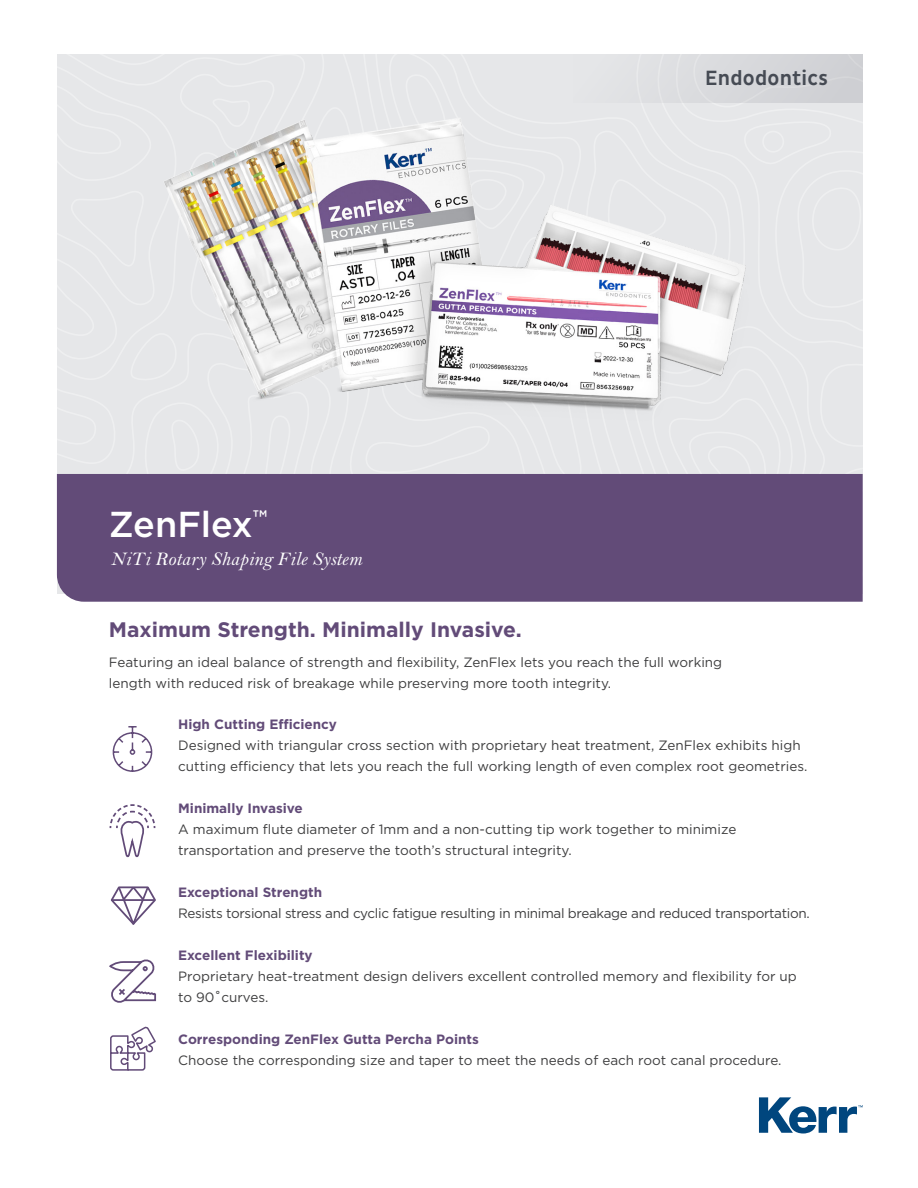
<style>
.page{position:relative;width:918px;height:1188px;background:#fff}
.page>*{position:absolute;margin:0;border:0;box-sizing:border-box;transform-origin:0 0}
.t1{font:500 36px "Gotham";color:#fff}
.t2{font:700 21px "Gotham";color:#624b78}
.t3{font:500 21px "Pluto Sans Cond";letter-spacing:.01em;color:#464b54}
.t4{font:italic 19.5px "Bell MT Std";color:#fff}
.t5{font:13.5px/21px "Gotham";color:#3e3e3f}
.t6{font:700 13.5px "Gotham";color:#624b78}
.t7{font:13.5px "Gotham";letter-spacing:-.025em;color:#3e3e3f}
.s1{font-weight:700}
</style>
<div class="page">
<div style="left:57px;top:54px;width:806px;height:420px;background:#e6e7e9"></div>
<div style="left:573px;top:54px;width:290px;height:49px;background:#d9dadd"></div>
<div style="left:57px;top:474px;width:806px;height:128px;background:#624b78"></div>
<svg style="left:759px;top:1097px;width:104px;height:37px"></svg>
<svg style="left:110px;top:886px;width:46px;height:39px"></svg>
<svg style="left:109px;top:959px;width:47px;height:44px"></svg>
<svg style="left:109px;top:804px;width:47px;height:54px"></svg>
<svg style="left:112px;top:726px;width:41px;height:46px"></svg>
<img style="left:157px;top:89px;width:606px;height:338px">
<svg style="left:110px;top:1026px;width:46px;height:45px"></svg>
<p class="t1" style="left:109px;top:501px;width:160px">ZenFlex<sup>™</sup></p>
<p class="t4" style="left:110px;top:548px;width:253px">NiTi Rotary Shaping File System</p>
<p class="t3" style="left:705px;top:66px;width:124px">Endodontics</p>
<p class="t2" style="left:109px;top:616px;width:415px">Maximum Strength. Minimally Invasive.</p>
<p class="t5" style="left:109px;top:651px;width:615px">Featuring an ideal balance of strength and flexibility, ZenFlex lets you reach the full working length with reduced risk of breakage while preserving more tooth integrity.</p>
<p class="t6" style="left:178px;top:716px;width:160px">High Cutting Efficiency</p>
<p class="t5" style="left:178px;top:735px;width:631px">Designed with triangular cross section with proprietary heat treatment, ZenFlex exhibits high cutting efficiency that lets you reach the full working length of even complex root geometries.</p>
<p class="t6" style="left:178px;top:800px;width:126px">Minimally Invasive</p>
<p class="t5" style="left:178px;top:819px;width:560px">A maximum flute diameter of 1mm and a non-cutting tip work together to minimize transportation and preserve the tooth’s structural integrity.</p>
<p class="t6" style="left:178px;top:884px;width:145px">Exceptional Strength</p>
<p class="t7" style="left:178px;top:905px;width:633px">Resists torsional stress and cyclic fatigue resulting in minimal breakage and reduced transportation.</p>
<p class="t6" style="left:178px;top:947px;width:136px">Excellent Flexibility</p>
<p class="t5" style="left:178px;top:966px;width:620px">Proprietary heat-treatment design delivers excellent controlled memory and flexibility for up to 90<span class="s1">˚</span>curves.</p>
<p class="t6" style="left:178px;top:1031px;width:302px">Corresponding ZenFlex Gutta Percha Points</p>
<p class="t5" style="left:178px;top:1050px;width:605px">Choose the corresponding size and taper to meet the needs of each root canal procedure.</p>
</div>
